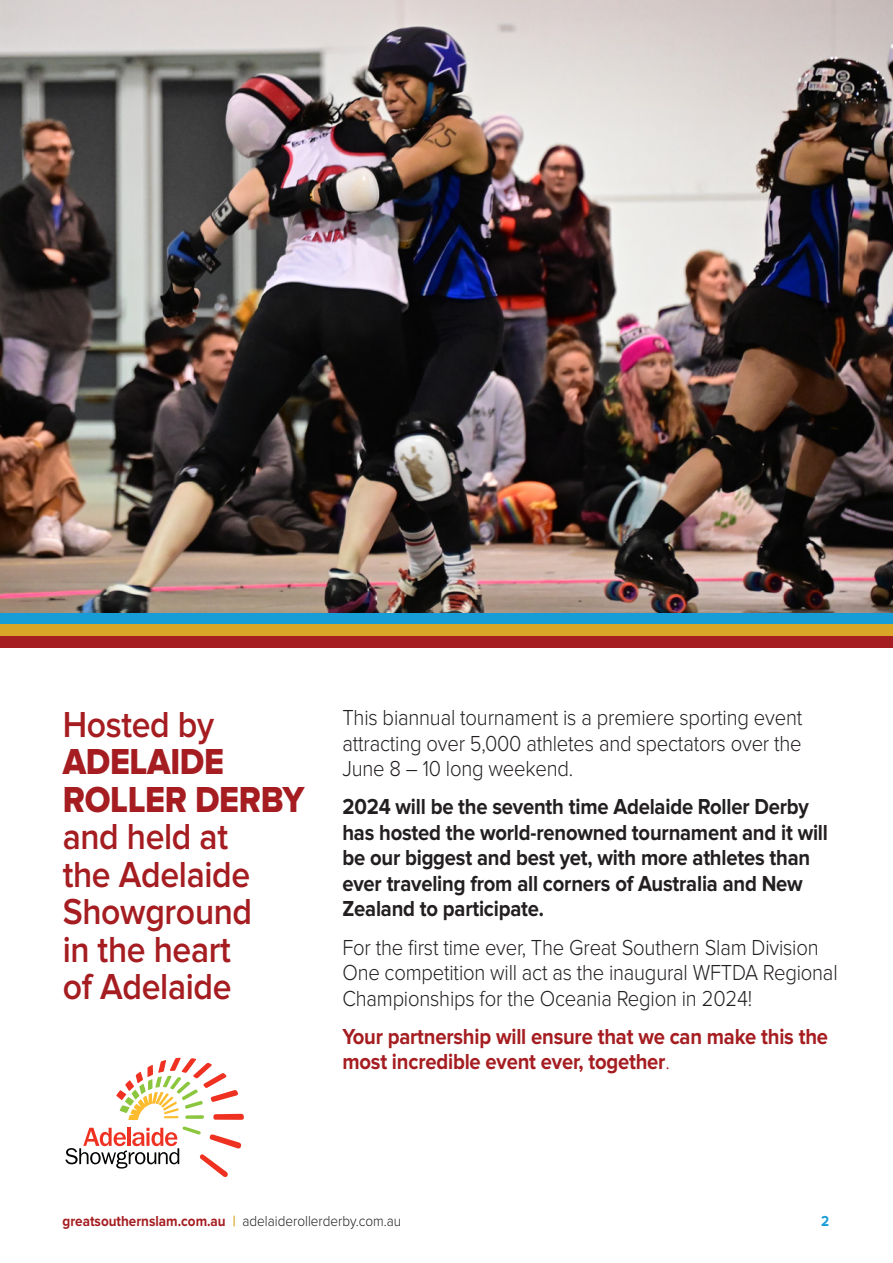
<style>
.page{position:relative;width:893px;height:1263px;background:#fff}
.page>*{position:absolute;margin:0;border:0;box-sizing:border-box;transform-origin:0 0}
.t1{font:600 37.5px/37.5px "Proxima Nova";letter-spacing:-.01em;color:#a51d21;scale:.9 1}
.t2{font:300 22.5px/25.5px "Proxima Nova";letter-spacing:-.01em;color:#231f20;text-align:justify;scale:.9 1}
.t3{font:700 22.5px/25.5px "Proxima Nova";letter-spacing:-.01em;color:#231f20;scale:.9 1}
.t4{font:700 22.5px/25.5px "Proxima Nova";letter-spacing:-.01em;color:#a51d21;scale:.9 1}
.t5{font:300 15px "Proxima Nova";color:#231f20;scale:.9 1}
.t6{font:700 15px "Proxima Nova";color:#199cd7;scale:.9 1}
.s1{font-family:"Proxima Nova Extrabld";font-weight:400}
.s2{font-weight:300}
.s3{font-weight:700;color:#a51d21}
.s4{font-weight:700;color:#daa626}
</style>
<div class="page">
<img style="left:0;top:0;width:893px;height:613px">
<svg style="left:65px;top:1058px;width:179px;height:119px"></svg>
<div style="left:0;top:613px;width:893px;height:12px;background:#169dd7"></div>
<div style="left:0;top:625px;width:893px;height:11px;background:#d9a627"></div>
<div style="left:0;top:636px;width:893px;height:11px;background:#a51e22"></div>
<p class="t1" style="left:63px;top:706px;width:270px">Hosted by<br><span class="s1">ADELAIDE<br>ROLLER DERBY </span>and held at<br>the Adelaide<br>Showground<br>in the heart<br>of Adelaide</p>
<p class="t2" style="left:342px;top:705px;width:512px">This biannual tournament is a premiere sporting event attracting over 5,000 athletes and spectators over the June 8 – 10 long weekend.</p>
<p class="t3" style="left:342px;top:795px;width:541px">2024 will be the seventh time Adelaide Roller Derby has hosted the world-renowned tournament and it will be our biggest and best yet, with more athletes than ever traveling from all corners of Australia and New Zealand to participate.</p>
<p class="t2" style="left:342px;top:935px;width:552px;text-align:left">For the first time ever, The Great Southern Slam Division<br>One competition will act as the inaugural WFTDA Regional<br>Championships for the Oceania Region in 2024!</p>
<p class="t4" style="left:342px;top:1024px;width:541px">Your partnership will ensure that we can make this the most incredible event ever, together<span class="s2">.</span></p>
<p class="t5" style="left:62px;top:1212px;width:378px"><span class="s3">greatsouthernslam.com.au</span> <span class="s4">|</span> adelaiderollerderby.com.au</p>
<p class="t6" style="left:821px;top:1212px;width:10px">2</p>
</div>
